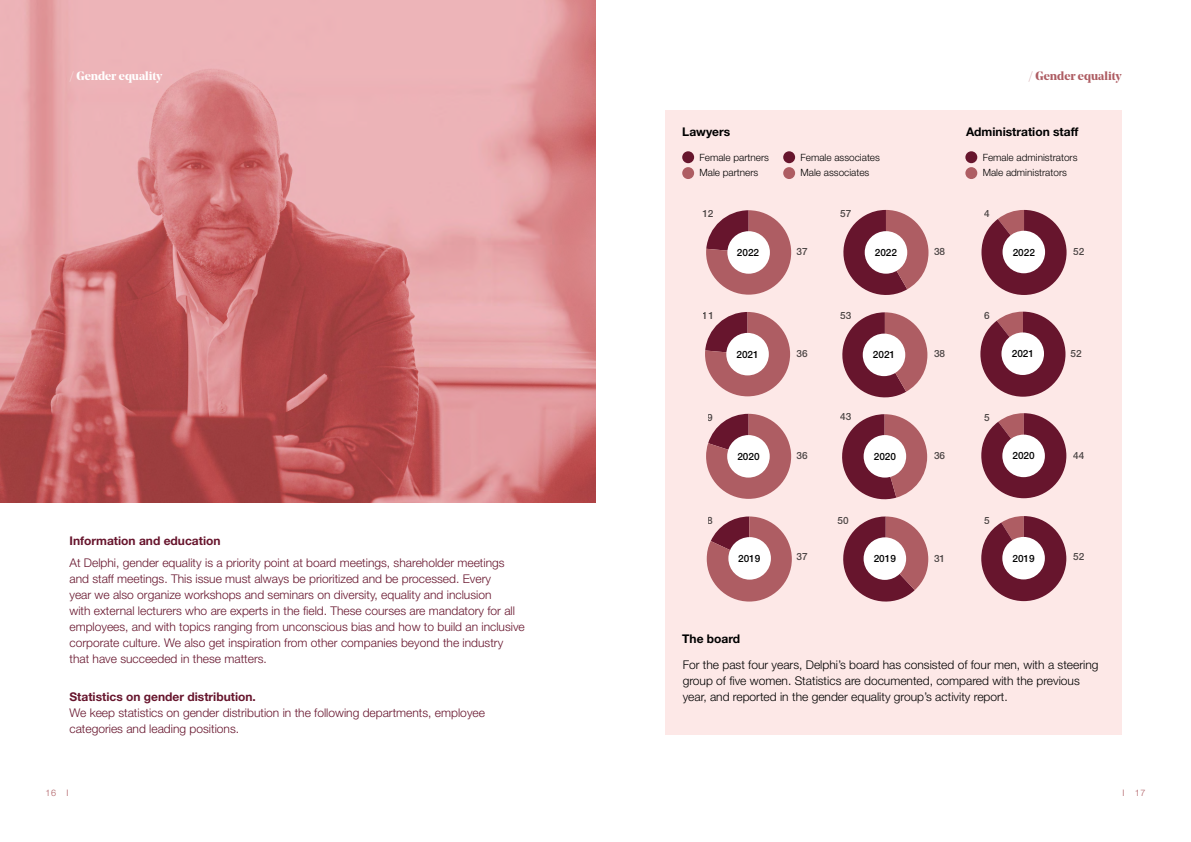
<style>
.page{position:relative;width:1191px;height:842px;background:#fff}
.page>*{position:absolute;margin:0;border:0;box-sizing:border-box;transform-origin:0 0}
.t1{font:300 12px/16px "Helvetica Neue LT Std";color:#67152d}
.t2{font:300 12px/16px "Helvetica Neue LT Std";color:#000}
.t3{font:700 12px "Helvetica Neue LT Std";color:#67152d}
.t4{font:700 12px "Helvetica Neue LT Std";color:#000}
.t5{font:700 12px "Noe Display";color:#fff}
.t6{font:700 12px "Noe Display";color:#ae5d63}
.t7{font:300 10px "Helvetica Neue LT Std";color:#000}
.t8{font:500 10px "Helvetica Neue LT Std";color:#000}
.t9{font:300 9px "Helvetica Neue LT Std";color:#ae5d63}
</style>
<div class="page">
<div style="left:665px;top:110px;width:456px;height:624px;background:#fde8e7"></div>
<img style="left:0;top:0;width:595px;height:502px">
<svg style="left:706px;top:516px;width:86px;height:85px"></svg>
<svg style="left:706px;top:414px;width:85px;height:85px"></svg>
<svg style="left:705px;top:312px;width:85px;height:84px"></svg>
<svg style="left:706px;top:210px;width:85px;height:85px"></svg>
<div style="left:726px;top:333px;width:43px;height:42px;background:#fff;border-radius:50%"></div>
<div style="left:727px;top:231px;width:43px;height:43px;background:#fff;border-radius:50%"></div>
<div style="left:727px;top:435px;width:42px;height:43px;background:#fff;border-radius:50%"></div>
<div style="left:728px;top:537px;width:43px;height:43px;background:#fff;border-radius:50%"></div>
<svg style="left:843px;top:516px;width:85px;height:86px"></svg>
<svg style="left:842px;top:414px;width:85px;height:86px"></svg>
<svg style="left:842px;top:312px;width:85px;height:86px"></svg>
<svg style="left:843px;top:210px;width:85px;height:85px"></svg>
<div style="left:862px;top:334px;width:43px;height:42px;background:#fff;border-radius:50%"></div>
<div style="left:864px;top:231px;width:43px;height:43px;background:#fff;border-radius:50%"></div>
<div style="left:863px;top:435px;width:43px;height:43px;background:#fff;border-radius:50%"></div>
<div style="left:863px;top:537px;width:43px;height:43px;background:#fff;border-radius:50%"></div>
<svg style="left:981px;top:516px;width:85px;height:85px"></svg>
<svg style="left:981px;top:413px;width:85px;height:85px"></svg>
<svg style="left:980px;top:312px;width:85px;height:85px"></svg>
<svg style="left:981px;top:210px;width:85px;height:85px"></svg>
<div style="left:1001px;top:332px;width:43px;height:43px;background:#fff;border-radius:50%"></div>
<div style="left:1002px;top:231px;width:43px;height:42px;background:#fff;border-radius:50%"></div>
<div style="left:1002px;top:435px;width:43px;height:42px;background:#fff;border-radius:50%"></div>
<div style="left:1002px;top:537px;width:42px;height:42px;background:#fff;border-radius:50%"></div>
<div style="left:682px;top:151px;width:12px;height:12px;background:#67152d;border-radius:50%"></div>
<div style="left:965px;top:151px;width:12px;height:12px;background:#67152d;border-radius:50%"></div>
<div style="left:783px;top:151px;width:12px;height:12px;background:#67152d;border-radius:50%"></div>
<div style="left:682px;top:167px;width:12px;height:12px;background:#ae5d63;border-radius:50%"></div>
<div style="left:965px;top:167px;width:12px;height:12px;background:#ae5d63;border-radius:50%"></div>
<div style="left:783px;top:167px;width:12px;height:12px;background:#ae5d63;border-radius:50%"></div>
<p class="t5" style="left:69px;top:68px;width:94px">/ Gender equality</p>
<p class="t6" style="left:1028px;top:68px;width:94px">/ Gender equality</p>
<p class="t4" style="left:682px;top:124px;width:50px">Lawyers</p>
<p class="t4" style="left:966px;top:124px;width:114px">Administration staff</p>
<p class="t7" style="left:699px;top:151px;width:71px">Female partners</p>
<p class="t7" style="left:800px;top:151px;width:81px">Female associates</p>
<p class="t7" style="left:982px;top:151px;width:96px">Female administrators</p>
<p class="t7" style="left:699px;top:167px;width:60px">Male partners</p>
<p class="t7" style="left:800px;top:167px;width:70px">Male associates</p>
<p class="t7" style="left:982px;top:167px;width:86px">Male administrators</p>
<p class="t3" style="left:69px;top:534px;width:153px">Information and education</p>
<p class="t1" style="left:69px;top:555px;width:457px">At Delphi, gender equality is a priority point at board meetings, shareholder meetings and staff meetings. This issue must always be prioritized and be processed. Every<br>year we also organize workshops and seminars on diversity, equality and inclusion<br>with external lecturers who are experts in the field. These courses are mandatory for all employees, and with topics ranging from unconscious bias and how to build an inclusive corporate culture. We also get inspiration from other companies beyond the industry that have succeeded in these matters.</p>
<p class="t3" style="left:69px;top:689px;width:188px">Statistics on gender distribution.</p>
<p class="t1" style="left:69px;top:704px;width:417px">We keep statistics on gender distribution in the following departments, employee categories and leading positions.</p>
<p class="t8" style="left:702px;top:208px;width:13px">12</p>
<p class="t8" style="left:840px;top:208px;width:13px">57</p>
<p class="t8" style="left:984px;top:207px;width:7px">4</p>
<p class="t8" style="left:737px;top:246px;width:24px">2022</p>
<p class="t8" style="left:796px;top:245px;width:13px">37</p>
<p class="t8" style="left:875px;top:246px;width:24px">2022</p>
<p class="t8" style="left:934px;top:245px;width:13px">38</p>
<p class="t8" style="left:1012px;top:246px;width:24px">2022</p>
<p class="t8" style="left:1073px;top:245px;width:13px">52</p>
<p class="t8" style="left:703px;top:310px;width:13px">11</p>
<p class="t8" style="left:840px;top:309px;width:13px">53</p>
<p class="t8" style="left:984px;top:309px;width:7px">6</p>
<p class="t8" style="left:736px;top:348px;width:24px">2021</p>
<p class="t8" style="left:796px;top:348px;width:13px">36</p>
<p class="t8" style="left:873px;top:349px;width:24px">2021</p>
<p class="t8" style="left:934px;top:348px;width:13px">38</p>
<p class="t8" style="left:1011px;top:348px;width:24px">2021</p>
<p class="t8" style="left:1070px;top:348px;width:13px">52</p>
<p class="t8" style="left:708px;top:412px;width:7px">9</p>
<p class="t8" style="left:840px;top:411px;width:13px">43</p>
<p class="t8" style="left:984px;top:411px;width:7px">5</p>
<p class="t8" style="left:737px;top:450px;width:24px">2020</p>
<p class="t8" style="left:796px;top:450px;width:13px">36</p>
<p class="t8" style="left:873px;top:450px;width:24px">2020</p>
<p class="t8" style="left:934px;top:450px;width:13px">36</p>
<p class="t8" style="left:1012px;top:450px;width:24px">2020</p>
<p class="t8" style="left:1073px;top:450px;width:13px">44</p>
<p class="t8" style="left:708px;top:514px;width:7px">8</p>
<p class="t8" style="left:837px;top:514px;width:13px">50</p>
<p class="t8" style="left:984px;top:514px;width:7px">5</p>
<p class="t8" style="left:738px;top:552px;width:24px">2019</p>
<p class="t8" style="left:796px;top:551px;width:13px">37</p>
<p class="t8" style="left:873px;top:552px;width:24px">2019</p>
<p class="t8" style="left:934px;top:552px;width:13px">31</p>
<p class="t8" style="left:1012px;top:552px;width:24px">2019</p>
<p class="t8" style="left:1073px;top:551px;width:13px">52</p>
<p class="t4" style="left:682px;top:632px;width:60px">The board</p>
<p class="t2" style="left:682px;top:657px;width:417px">For the past four years, Delphi’s board has consisted of four men, with a steering group of five women. Statistics are documented, compared with the previous year, and reported in the gender equality group’s activity report.</p>
<p class="t9" style="left:45px;top:787px;width:25px">16 I</p>
<p class="t9" style="left:1122px;top:787px;width:25px">I 17</p>
</div>
